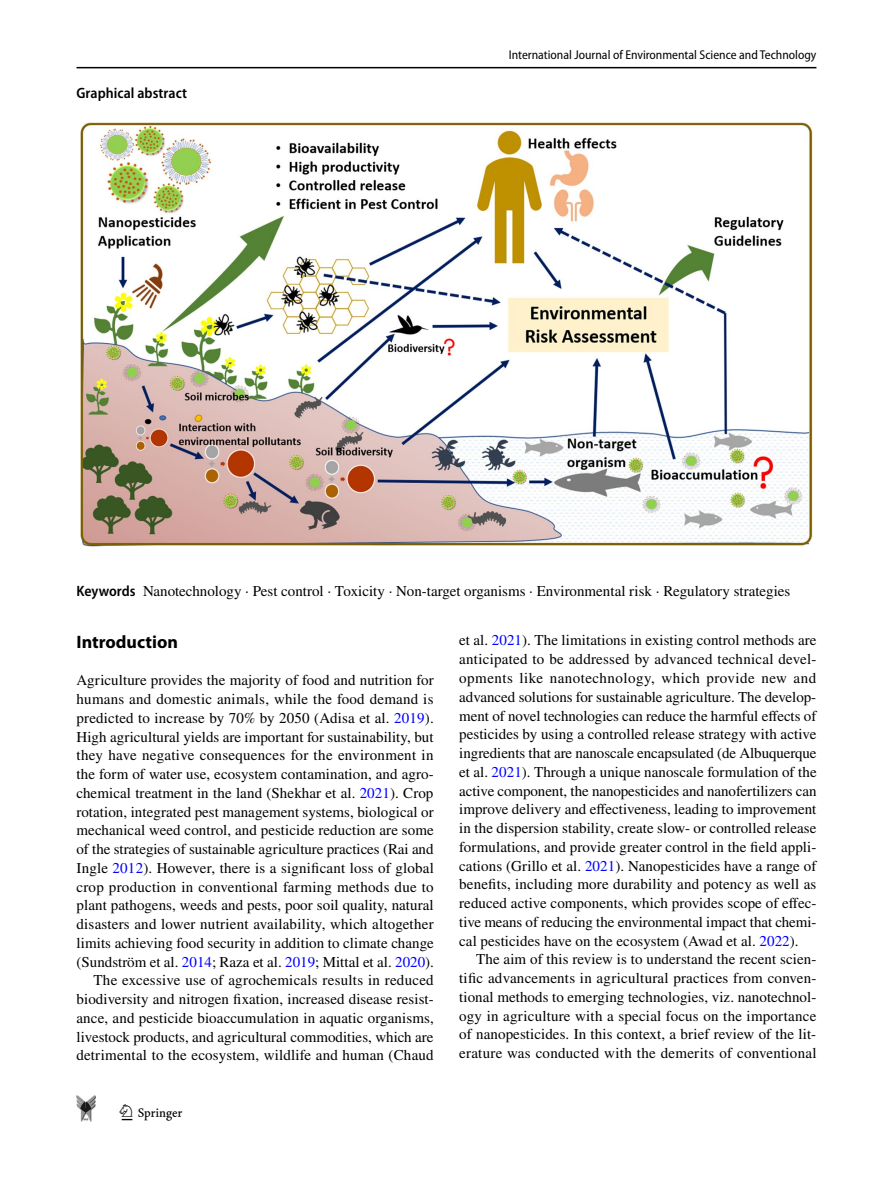
<style>
.page{position:relative;width:893px;height:1187px;background:#fff}
.page>*{position:absolute;margin:0;border:0;box-sizing:border-box;transform-origin:0 0}
.t1{font:22.5px "Springnew";color:#000}
.t2{font:700 18px "Myriad Pro";color:#000}
.t3{font:15px/18.8px "STIX";letter-spacing:.005em;color:#000;text-align:justify}
.t4{font:600 semi-condensed 15px "Myriad Pro";letter-spacing:.005em;color:#000}
.t5{font:semi-condensed 12.75px "Myriad Pro";color:#000}
.s1{font-family:"Myriad Pro";font-weight:600;font-stretch:semi-condensed}
.s2{color:#00f}
</style>
<div class="page">
<hr style="left:77px;top:67px;width:739px;height:1px;background:#000">
<img style="left:77px;top:1095px;width:19px;height:26px">
<img style="left:81px;top:123px;width:731px;height:423px">
<p class="t4" style="left:77px;top:85px;width:112px">Graphical abstract</p>
<p class="t5" style="left:509px;top:48px;width:309px">International Journal of Environmental Science and Technology</p>
<p class="t3" style="left:77px;top:582px;width:715px"><span class="s1">Keywords</span> Nanotechnology · Pest control · Toxicity · Non-target organisms · Environmental risk · Regulatory strategies</p>
<p class="t2" style="left:77px;top:630px;width:103px">Introduction</p>
<p class="t3" style="left:77px;top:671px;width:359px;text-align:right">Agriculture provides the majority of food and nutrition for humans and domestic animals, while the food demand is predicted to increase by 70% by 2050 (Adisa et al. <span class="s2">2019</span>).<br>High agricultural yields are important for sustainability, but they have negative consequences for the environment in the form of water use, ecosystem contamination, and agro&shy;chemical treatment in the land (Shekhar et al. <span class="s2">2021</span>). Crop rotation, integrated pest management systems, biological or mechanical weed control, and pesticide reduction are some of the strategies of sustainable agriculture practices (Rai and Ingle <span class="s2">2012</span>). However, there is a significant loss of global crop production in conventional farming methods due to plant pathogens, weeds and pests, poor soil quality, natural disasters and lower nutrient availability, which altogether limits achieving food security in addition to climate change (Sundström et al. <span class="s2">2014</span>; Raza et al. <span class="s2">2019</span>; Mittal et al. <span class="s2">2020</span>).<br>The excessive use of agrochemicals results in reduced biodiversity and nitrogen fixation, increased disease resist&shy;ance, and pesticide bioaccumulation in aquatic organisms, livestock products, and agricultural commodities, which are detrimental to the ecosystem, wildlife and human (Chaud</p>
<p class="t3" style="left:459px;top:632px;width:359px">et al. <span class="s2">2021</span>). The limitations in existing control methods are anticipated to be addressed by advanced technical devel&shy;opments like nanotechnology, which provide new and advanced solutions for sustainable agriculture. The develop&shy;ment of novel technologies can reduce the harmful effects of pesticides by using a controlled release strategy with active ingredients that are nanoscale encapsulated (de Albuquerque et al. <span class="s2">2021</span>). Through a unique nanoscale formulation of the active component, the nanopesticides and nanofertilizers can improve delivery and effectiveness, leading to improvement in the dispersion stability, create slow- or controlled release formulations, and provide greater control in the field appli&shy;cations (Grillo et al. <span class="s2">2021</span>). Nanopesticides have a range of benefits, including more durability and potency as well as reduced active components, which provides scope of effec&shy;tive means of reducing the environmental impact that chemi&shy;cal pesticides have on the ecosystem (Awad et al. <span class="s2">2022</span>).</p>
<p class="t3" style="left:459px;top:950px;width:359px;text-indent:17px">The aim of this review is to understand the recent scien&shy;tific advancements in agricultural practices from conven&shy;tional methods to emerging technologies, viz. nanotechnol&shy;ogy in agriculture with a special focus on the importance of nanopesticides. In this context, a brief review of the lit&shy;erature was conducted with the demerits of conventional</p>
<h1 class="t1" style="left:122px;top:1104px;width:62px">1 3</h1>
</div>
